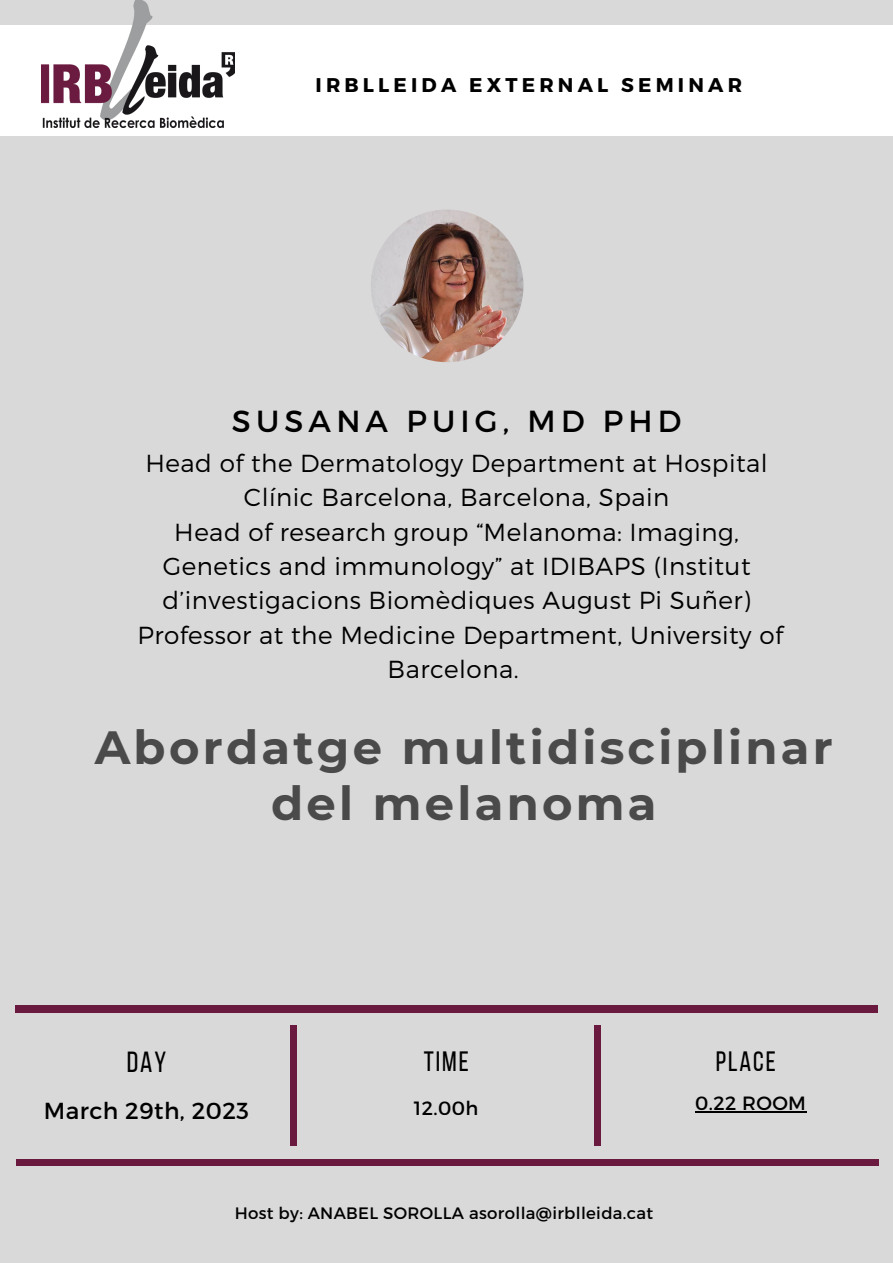
<style>
.page{position:relative;width:893px;height:1263px;background:#d9d9d9}
.page>*{position:absolute;margin:0;border:0;box-sizing:border-box;transform-origin:0 0}
.t1{font:700 46.5px/56.2px "Montserrat";letter-spacing:.07em;color:#4a4a4a;text-align:center}
.t2{font:30.45px "Montserrat";letter-spacing:.17em;color:#000}
.t3{font:29.03px "Bebas Neue";color:#000}
.t4{font:27.9px "Bebas Neue";letter-spacing:.07em;color:#000}
.t5{font:300 24.6px/34.3px "Montserrat";letter-spacing:.02em;color:#000;text-align:center}
.t6{font:23.17px "Montserrat";letter-spacing:.02em;color:#000}
.t7{font:700 19.88px "Montserrat";letter-spacing:.21em;color:#000}
.t8{font:19.2px "Montserrat";letter-spacing:.02em;color:#000}
.t9{font:16.58px "Montserrat";letter-spacing:.02em;color:#000}
</style>
<div class="page">
<div style="left:15px;top:1006px;width:862px;height:6px;background:#6b1a3f"></div>
<div style="left:16px;top:1159px;width:862px;height:6px;background:#6b1a3f"></div>
<div style="left:291px;top:1025px;width:6px;height:120px;background:#6b1a3f"></div>
<div style="left:594px;top:1025px;width:7px;height:120px;background:#6b1a3f"></div>
<div style="left:0;top:25px;width:893px;height:110px;background:#fff"></div>
<img style="left:42px;top:0;width:193px;height:127px">
<img style="left:371px;top:209px;width:152px;height:153px;border-radius:50%">
<hr style="left:695px;top:1111px;width:111px;height:2px;background:#000">
<p class="t7" style="left:315px;top:72px;width:428px">IRBLLEIDA EXTERNAL SEMINAR</p>
<p class="t2" style="left:232px;top:402px;width:451px">SUSANA PUIG, MD PHD</p>
<p class="t5" style="left:137px;top:445px;width:647px">Head of the Dermatology Department at Hospital Clínic Barcelona, Barcelona, Spain<br>Head of research group “Melanoma: Imaging, Genetics and immunology” at IDIBAPS (Institut d’investigacions Biomèdiques August Pi Suñer)<br>Professor at the Medicine Department, University of Barcelona.</p>
<h1 class="t1" style="left:95px;top:719px;width:739px">Abordatge multidisciplinar del melanoma</h1>
<p class="t3" style="left:127px;top:1050px;width:41px">DAY</p>
<p class="t6" style="left:44px;top:1096px;width:207px">March 29th, 2023</p>
<p class="t4" style="left:424px;top:1050px;width:47px">TIME</p>
<p class="t8" style="left:414px;top:1095px;width:66px">12.00h</p>
<p class="t9" style="left:235px;top:1202px;width:420px">Host by: ANABEL SOROLLA asorolla@irblleida.cat</p>
<p class="t4" style="left:716px;top:1050px;width:61px">PLACE</p>
<p class="t8" style="left:695px;top:1091px;width:112px">0.22 ROOM</p>
</div>
